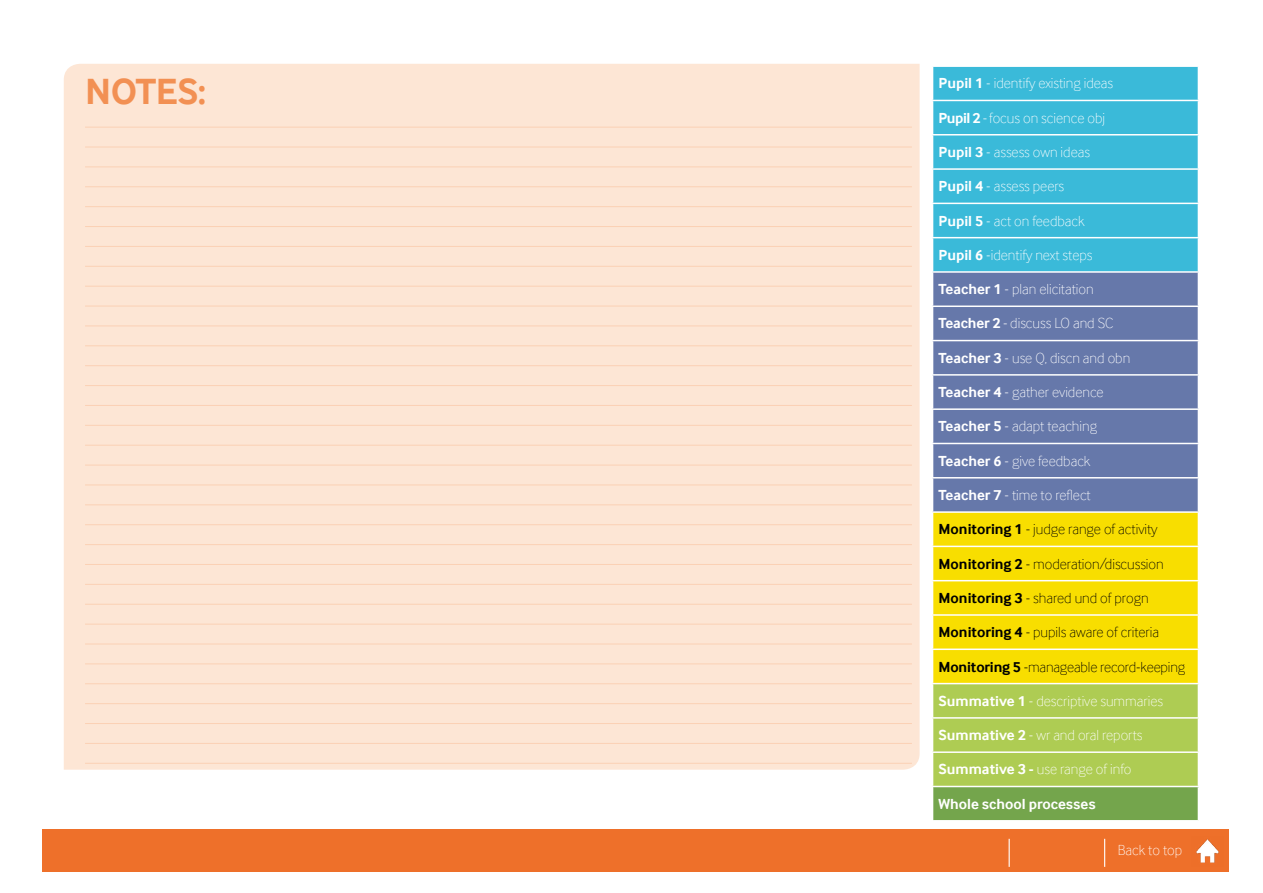
<style>
.page{position:relative;width:1263px;height:893px;background:#fff}
.page>*{position:absolute;margin:0;border:0;box-sizing:border-box;transform-origin:0 0}
.t1{font:700 37.5px "Inter Face";letter-spacing:-.01em;color:#f29053}
.t2{font:100 15px "Inter Face";color:#fff}
.t3{font:100 15px "Inter Face";color:#000}
.t4{font:700 15px "Inter Face";color:#fff}
.s1{font-weight:700}
</style>
<div class="page">
<div style="left:43px;top:829px;width:1186px;height:43px;background:#ee702a"></div>
<div style="left:64px;top:64px;width:855px;height:706px;background:#fde6d5"></div>
<hr style="left:85px;top:127px;width:827px;height:1px;background:#fbd1b5">
<hr style="left:85px;top:147px;width:827px;height:1px;background:#fbd1b5">
<hr style="left:85px;top:167px;width:827px;height:1px;background:#fbd1b5">
<hr style="left:85px;top:187px;width:827px;height:1px;background:#fbd1b5">
<hr style="left:85px;top:206px;width:827px;height:1px;background:#fbd1b5">
<hr style="left:85px;top:226px;width:827px;height:1px;background:#fbd1b5">
<hr style="left:85px;top:246px;width:827px;height:1px;background:#fbd1b5">
<hr style="left:85px;top:266px;width:827px;height:1px;background:#fbd1b5">
<hr style="left:85px;top:286px;width:827px;height:1px;background:#fbd1b5">
<hr style="left:85px;top:306px;width:827px;height:1px;background:#fbd1b5">
<hr style="left:85px;top:326px;width:827px;height:1px;background:#fbd1b5">
<hr style="left:85px;top:346px;width:827px;height:1px;background:#fbd1b5">
<hr style="left:85px;top:365px;width:827px;height:1px;background:#fbd1b5">
<hr style="left:85px;top:385px;width:827px;height:1px;background:#fbd1b5">
<hr style="left:85px;top:405px;width:827px;height:1px;background:#fbd1b5">
<hr style="left:85px;top:425px;width:827px;height:1px;background:#fbd1b5">
<hr style="left:85px;top:445px;width:827px;height:1px;background:#fbd1b5">
<hr style="left:85px;top:465px;width:827px;height:1px;background:#fbd1b5">
<hr style="left:85px;top:485px;width:827px;height:1px;background:#fbd1b5">
<hr style="left:85px;top:505px;width:827px;height:1px;background:#fbd1b5">
<hr style="left:85px;top:524px;width:827px;height:1px;background:#fbd1b5">
<hr style="left:85px;top:544px;width:827px;height:1px;background:#fbd1b5">
<hr style="left:85px;top:564px;width:827px;height:1px;background:#fbd1b5">
<hr style="left:85px;top:584px;width:827px;height:1px;background:#fbd1b5">
<hr style="left:85px;top:604px;width:827px;height:1px;background:#fbd1b5">
<hr style="left:85px;top:624px;width:827px;height:1px;background:#fbd1b5">
<hr style="left:85px;top:644px;width:827px;height:1px;background:#fbd1b5">
<hr style="left:85px;top:664px;width:827px;height:1px;background:#fbd1b5">
<hr style="left:85px;top:683px;width:827px;height:1px;background:#fbd1b5">
<hr style="left:85px;top:703px;width:827px;height:1px;background:#fbd1b5">
<hr style="left:85px;top:723px;width:827px;height:1px;background:#fbd1b5">
<hr style="left:85px;top:743px;width:827px;height:1px;background:#fbd1b5">
<hr style="left:85px;top:763px;width:827px;height:1px;background:#fbd1b5">
<svg style="left:1104px;top:839px;width:1px;height:28px"></svg>
<hr style="left:1008px;top:839px;width:2px;height:28px;background:#fff">
<div style="left:933px;top:67px;width:265px;height:204px;background:#3abad9"></div>
<div style="left:933px;top:273px;width:265px;height:238px;background:#6678aa"></div>
<div style="left:933px;top:513px;width:265px;height:170px;background:#f8de00"></div>
<div style="left:933px;top:684px;width:265px;height:102px;background:#aecc53"></div>
<div style="left:932px;top:786px;width:266px;height:35px;background:#74a54c"></div>
<hr style="left:932px;top:100px;width:267px;height:1px;background:#fff">
<hr style="left:932px;top:134px;width:267px;height:2px;background:#fff">
<hr style="left:932px;top:168px;width:267px;height:2px;background:#fff">
<hr style="left:932px;top:203px;width:267px;height:1px;background:#fff">
<hr style="left:932px;top:237px;width:267px;height:1px;background:#fff">
<hr style="left:932px;top:305px;width:267px;height:2px;background:#fff">
<hr style="left:932px;top:340px;width:267px;height:1px;background:#fff">
<hr style="left:932px;top:374px;width:267px;height:2px;background:#fff">
<hr style="left:932px;top:408px;width:267px;height:2px;background:#fff">
<hr style="left:932px;top:443px;width:267px;height:1px;background:#fff">
<hr style="left:932px;top:477px;width:267px;height:1px;background:#fff">
<hr style="left:932px;top:546px;width:267px;height:1px;background:#fff">
<hr style="left:932px;top:580px;width:267px;height:1px;background:#fff">
<hr style="left:932px;top:614px;width:267px;height:2px;background:#fff">
<hr style="left:932px;top:648px;width:267px;height:2px;background:#fff">
<hr style="left:932px;top:717px;width:267px;height:2px;background:#fff">
<hr style="left:932px;top:751px;width:267px;height:2px;background:#fff">
<hr style="left:932px;top:786px;width:267px;height:1px;background:#fff">
<hr style="left:932px;top:787px;width:1px;height:33px;background:#fff">
<hr style="left:932px;top:820px;width:267px;height:1px;background:#fff">
<img style="left:1196px;top:839px;width:23px;height:24px">
<h1 class="t1" style="left:85px;top:69px;width:123px">NOTES:</h1>
<p class="t2" style="left:938px;top:75px;width:176px"><span class="s1">Pupil 1</span> - identify existing ideas</p>
<p class="t2" style="left:938px;top:109px;width:168px"><span class="s1">Pupil 2</span> - focus on science obj</p>
<p class="t2" style="left:938px;top:143px;width:153px"><span class="s1">Pupil 3</span> - assess own ideas</p>
<p class="t2" style="left:938px;top:178px;width:127px"><span class="s1">Pupil 4</span> - assess peers</p>
<p class="t2" style="left:938px;top:212px;width:148px"><span class="s1">Pupil 5</span> - act on feedback</p>
<p class="t2" style="left:938px;top:246px;width:155px"><span class="s1">Pupil 6</span> -identify next steps</p>
<p class="t2" style="left:938px;top:281px;width:157px"><span class="s1">Teacher 1</span> - plan elicitation</p>
<p class="t2" style="left:938px;top:315px;width:176px"><span class="s1">Teacher 2</span> - discuss LO and SC</p>
<p class="t2" style="left:938px;top:349px;width:193px"><span class="s1">Teacher 3</span> - use Q, discn and obn</p>
<p class="t2" style="left:938px;top:384px;width:167px"><span class="s1">Teacher 4</span> - gather evidence</p>
<p class="t2" style="left:938px;top:418px;width:160px"><span class="s1">Teacher 5</span> - adapt teaching</p>
<p class="t2" style="left:938px;top:452px;width:154px"><span class="s1">Teacher 6</span> - give feedback</p>
<p class="t2" style="left:938px;top:487px;width:154px"><span class="s1">Teacher 7</span> - time to reflect</p>
<p class="t3" style="left:938px;top:521px;width:221px"><span class="s1">Monitoring 1</span> - judge range of activity</p>
<p class="t3" style="left:938px;top:555px;width:227px"><span class="s1">Monitoring 2</span> - moderation/discussion</p>
<p class="t3" style="left:938px;top:589px;width:212px"><span class="s1">Monitoring 3</span> - shared und of progn</p>
<p class="t3" style="left:938px;top:624px;width:222px"><span class="s1">Monitoring 4</span> - pupils aware of criteria</p>
<p class="t3" style="left:938px;top:658px;width:248px"><span class="s1">Monitoring 5</span> -manageable record-keeping</p>
<p class="t2" style="left:938px;top:692px;width:226px"><span class="s1">Summative 1</span> - descriptive summaries</p>
<p class="t2" style="left:938px;top:727px;width:205px"><span class="s1">Summative 2</span> - wr and oral reports</p>
<p class="t2" style="left:938px;top:761px;width:194px"><span class="s1">Summative 3 -</span> use range of info</p>
<p class="t4" style="left:938px;top:795px;width:159px">Whole school processes</p>
<p class="t2" style="left:1118px;top:842px;width:66px">Back to top</p>
</div>
